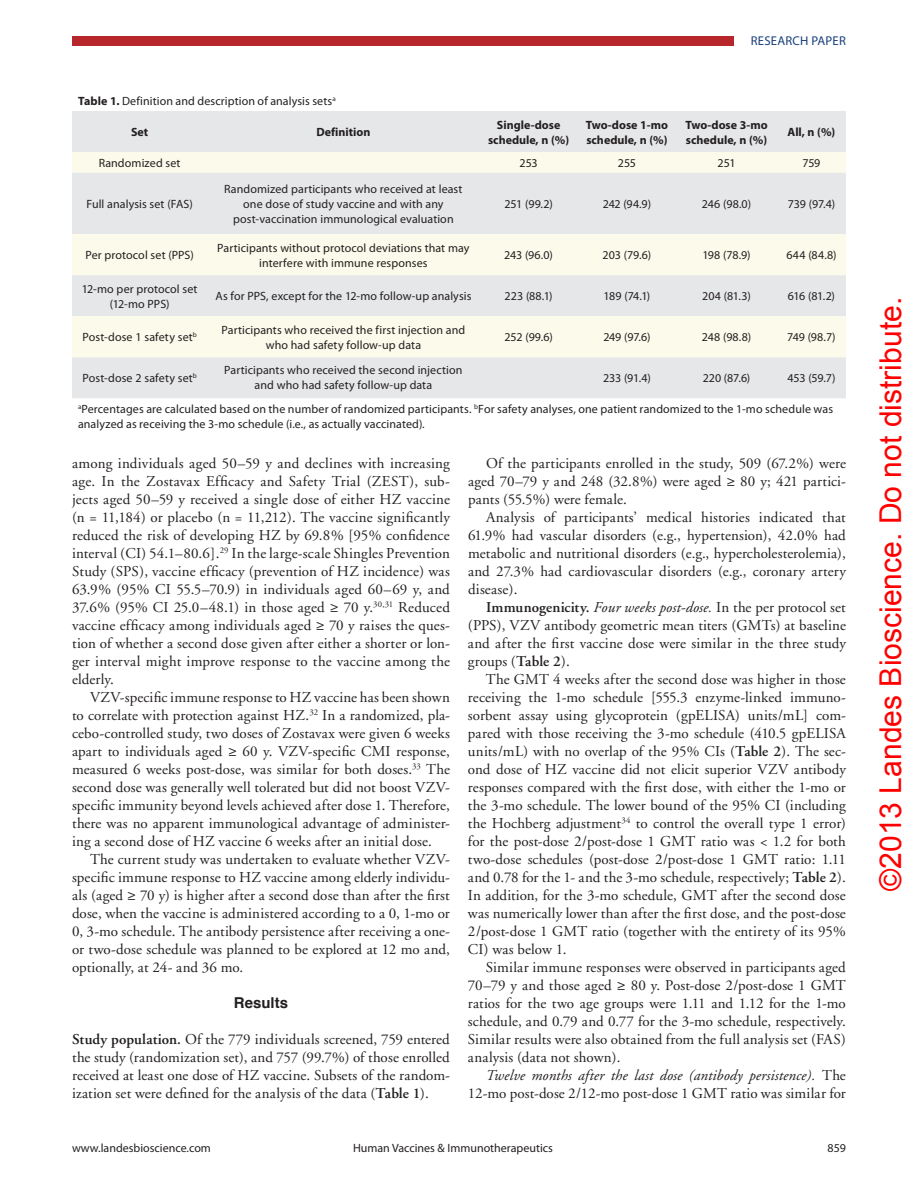
<style>
.page{position:relative;width:918px;height:1188px;background:#fff}
.page>*{position:absolute;margin:0;border:0;box-sizing:border-box;transform-origin:0 0}
.t1{font:30.15px "Arial";color:#f00}
.t2{font:15px/18px "Adobe Garamond";letter-spacing:.005em;color:#231f20;text-align:justify}
.t3{font:700 15px "Helvetica";color:#231f20}
.t4{font:12.75px "Myriad Pro";letter-spacing:.02em;color:#193f7c}
.t5{font:12px/15px "Myriad Pro";letter-spacing:.005em;color:#231f20;text-align:center}
.t6{font:700 12px/15px "Myriad Pro";color:#231f20}
.s1{font-weight:700}
.s2{font-family:"Myriad Pro"}
.s3{font-weight:600}
.s4{font-style:italic}
</style>
<div class="page">
<div style="left:72px;top:36px;width:662px;height:10px;background:#b7262b"></div>
<div style="left:72px;top:111px;width:774px;height:287px;background:#e6e7e9"></div>
<svg style="left:72px;top:152px;width:774px;height:205px;background:#f0f0ea"></svg>
<p class="t4" style="left:751px;top:33px;width:94px">research paper</p>
<p class="t5" style="left:78px;top:93px;width:259px"><span class="s1">Table 1.</span> Definition and description of analysis sets<sup>a</sup></p>
<p class="t6" style="left:131px;top:124px;width:19px">Set</p>
<p class="t6" style="left:316px;top:124px;width:56px">Definition</p>
<p class="t6" style="left:488px;top:117px;width:83px;text-align:center">Single-dose schedule, n (%)</p>
<p class="t6" style="left:586px;top:117px;width:84px">Two-dose 1-mo schedule, n (%)</p>
<p class="t6" style="left:686px;top:117px;width:84px">Two-dose 3-mo schedule, n (%)</p>
<p class="t6" style="left:788px;top:124px;width:49px">All, n (%)</p>
<p class="t5" style="left:99px;top:155px;width:83px">Randomized set</p>
<p class="t5" style="left:519px;top:155px;width:20px">253</p>
<p class="t5" style="left:618px;top:155px;width:20px">255</p>
<p class="t5" style="left:717px;top:155px;width:20px">251</p>
<p class="t5" style="left:803px;top:155px;width:19px">759</p>
<p class="t5" style="left:86px;top:196px;width:108px">Full analysis set (FAS)</p>
<p class="t5" style="left:224px;top:181px;width:240px">Randomized participants who received at least one dose of study vaccine and with any post-vaccination immunological evaluation</p>
<p class="t5" style="left:504px;top:196px;width:50px">251 (99.2)</p>
<p class="t5" style="left:603px;top:196px;width:50px">242 (94.9)</p>
<p class="t5" style="left:702px;top:196px;width:51px">246 (98.0)</p>
<p class="t5" style="left:788px;top:196px;width:49px">739 (97.4)</p>
<p class="t5" style="left:85px;top:247px;width:110px">Per protocol set (PPS)</p>
<p class="t5" style="left:217px;top:240px;width:254px">Participants without protocol deviations that may interfere with immune responses</p>
<p class="t5" style="left:504px;top:247px;width:50px">243 (96.0)</p>
<p class="t5" style="left:603px;top:247px;width:50px">203 (79.6)</p>
<p class="t5" style="left:702px;top:247px;width:50px">198 (78.9)</p>
<p class="t5" style="left:786px;top:247px;width:52px">644 (84.8)</p>
<p class="t5" style="left:82px;top:281px;width:117px">12-mo per protocol set (12-mo PPS)</p>
<p class="t5" style="left:215px;top:288px;width:257px">As for PPS, except for the 12-mo follow-up analysis</p>
<p class="t5" style="left:505px;top:288px;width:50px">223 (88.1)</p>
<p class="t5" style="left:604px;top:288px;width:48px">189 (74.1)</p>
<p class="t5" style="left:702px;top:288px;width:50px">204 (81.3)</p>
<p class="t5" style="left:788px;top:288px;width:49px">616 (81.2)</p>
<p class="t5" style="left:82px;top:330px;width:116px">Post-dose 1 safety set<sup>b</sup></p>
<p class="t5" style="left:222px;top:322px;width:245px">Participants who received the first injection and who had safety follow-up data</p>
<p class="t5" style="left:504px;top:330px;width:50px">252 (99.6)</p>
<p class="t5" style="left:603px;top:330px;width:49px">249 (97.6)</p>
<p class="t5" style="left:702px;top:330px;width:51px">248 (98.8)</p>
<p class="t5" style="left:787px;top:330px;width:50px">749 (98.7)</p>
<p class="t5" style="left:83px;top:370px;width:116px">Post-dose 2 safety set<sup>b</sup></p>
<p class="t5" style="left:224px;top:363px;width:240px">Participants who received the second injection and who had safety follow-up data</p>
<p class="t5" style="left:603px;top:370px;width:49px">233 (91.4)</p>
<p class="t5" style="left:703px;top:370px;width:49px">220 (87.6)</p>
<p class="t5" style="left:787px;top:370px;width:50px">453 (59.7)</p>
<p class="t5" style="left:78px;top:402px;width:757px;text-align:left"><sup>a</sup>Percentages are calculated based on the number of randomized participants. <sup>b</sup>For safety analyses, one patient randomized to the 1-mo schedule was analyzed as receiving the 3-mo schedule (i.e., as actually vaccinated).</p>
<p class="t2" style="left:72px;top:455px;width:380px">among individuals aged 50–59 y and declines with increasing age. In the Zostavax Efficacy and Safety Trial (ZEST), sub&shy;jects aged 50–59 y received a single dose of either HZ vaccine (n = 11,184) or placebo (n = 11,212). The vaccine significantly reduced the risk of developing HZ by 69.8% [95% confidence interval (CI) 54.1–80.6].<sup>29</sup> In the large-scale Shingles Prevention Study (SPS), vaccine efficacy (prevention of HZ incidence) was 63.9% (95% CI 55.5–70.9) in individuals aged 60–69 y, and 37.6% (95% CI 25.0–48.1) in those aged <span class="s2">≥</span> 70 y.<sup>30,31</sup> Reduced vaccine efficacy among individuals aged <span class="s2">≥</span> 70 y raises the ques&shy;tion of whether a second dose given after either a shorter or lon&shy;ger interval might improve response to the vaccine among the elderly.</p>
<p class="t2" style="left:72px;top:689px;width:380px;text-indent:18px">VZV-specific immune response to HZ vaccine has been shown to correlate with protection against HZ.<sup>32</sup> In a randomized, pla&shy;cebo-controlled study, two doses of Zostavax were given 6 weeks apart to individuals aged <span class="s2">≥</span> 60 y. VZV-specific CMI response, measured 6 weeks post-dose, was similar for both doses.<sup>33</sup> The second dose was generally well tolerated but did not boost VZV&shy;specific immunity beyond levels achieved after dose 1. Therefore, there was no apparent immunological advantage of administer&shy;ing a second dose of HZ vaccine 6 weeks after an initial dose.</p>
<p class="t2" style="left:72px;top:851px;width:380px;text-indent:18px">The current study was undertaken to evaluate whether VZV&shy;specific immune response to HZ vaccine among elderly individu&shy;als (aged <span class="s2">≥</span> 70 y) is higher after a second dose than after the first dose, when the vaccine is administered according to a 0, 1-mo or 0, 3-mo schedule. The antibody persistence after receiving a one&shy;or two-dose schedule was planned to be explored at 12 mo and, optionally, at 24- and 36 mo.</p>
<p class="t3" style="left:234px;top:991px;width:56px">Results</p>
<p class="t2" style="left:72px;top:1031px;width:379px"><span class="s3">Study population.</span> Of the 779 individuals screened, 759 entered the study (randomization set), and 757 (99.7%) of those enrolled received at least one dose of HZ vaccine. Subsets of the random&shy;ization set were defined for the analysis of the data (<span class="s3">Table 1</span>).</p>
<p class="t2" style="left:468px;top:455px;width:379px;text-indent:18px">Of the participants enrolled in the study, 509 (67.2%) were aged 70–79 y and 248 (32.8%) were aged <span class="s2">≥</span> 80 y; 421 partici&shy;pants (55.5%) were female.</p>
<p class="t2" style="left:468px;top:509px;width:379px;text-indent:18px">Analysis of participants’ medical histories indicated that 61.9% had vascular disorders (e.g., hypertension), 42.0% had metabolic and nutritional disorders (e.g., hypercholesterolemia), and 27.3% had cardiovascular disorders (e.g., coronary artery disease).</p>
<p class="t2" style="left:468px;top:599px;width:379px;text-indent:18px"><span class="s3">Immunogenicity.</span> <span class="s4">Four weeks post-dose.</span> In the per protocol set (PPS), VZV antibody geometric mean titers (GMTs) at baseline and after the first vaccine dose were similar in the three study groups (<span class="s3">Table 2</span>).</p>
<p class="t2" style="left:468px;top:671px;width:380px;text-indent:18px">The GMT 4 weeks after the second dose was higher in those receiving the 1-mo schedule [555.3 enzyme-linked immuno&shy;sorbent assay using glycoprotein (gpELISA) units/mL] com&shy;pared with those receiving the 3-mo schedule (410.5 gpELISA units/mL) with no overlap of the 95% CIs (<span class="s3">Table 2</span>). The sec&shy;ond dose of HZ vaccine did not elicit superior VZV antibody responses compared with the first dose, with either the 1-mo or the 3-mo schedule. The lower bound of the 95% CI (including the Hochberg adjustment<sup>34</sup> to control the overall type 1 error) for the post-dose 2/post-dose 1 GMT ratio was &lt; 1.2 for both two-dose schedules (post-dose 2/post-dose 1 GMT ratio: 1.11 and 0.78 for the 1- and the 3-mo schedule, respectively; <span class="s3">Table 2</span>).<br>In addition, for the 3-mo schedule, GMT after the second dose was numerically lower than after the first dose, and the post-dose 2/post-dose 1 GMT ratio (together with the entirety of its 95% CI) was below 1.</p>
<p class="t2" style="left:468px;top:959px;width:379px;text-indent:18px">Similar immune responses were observed in participants aged 70–79 y and those aged <span class="s2">≥</span> 80 y. Post-dose 2/post-dose 1 GMT ratios for the two age groups were 1.11 and 1.12 for the 1-mo schedule, and 0.79 and 0.77 for the 3-mo schedule, respectively.<br>Similar results were also obtained from the full analysis set (FAS) analysis (data not shown).</p>
<p class="t2" style="left:468px;top:1067px;width:379px;text-align:right"><span class="s4">Twelve months after the last dose (antibody persistence).</span> The<br>12-mo post-dose 2/12-mo post-dose 1 GMT ratio was similar for</p>
<p class="t5" style="left:72px;top:1140px;width:140px">www.landesbioscience.com</p>
<p class="t5" style="left:353px;top:1140px;width:201px">Human Vaccines &amp; Immunotherapeutics</p>
<p class="t5" style="left:828px;top:1140px;width:20px">859</p>
<h1 class="t1" style="left:871px;top:891px;width:595px;rotate:-90deg">©2013 Landes Bioscience. Do not distribute.</h1>
</div>
